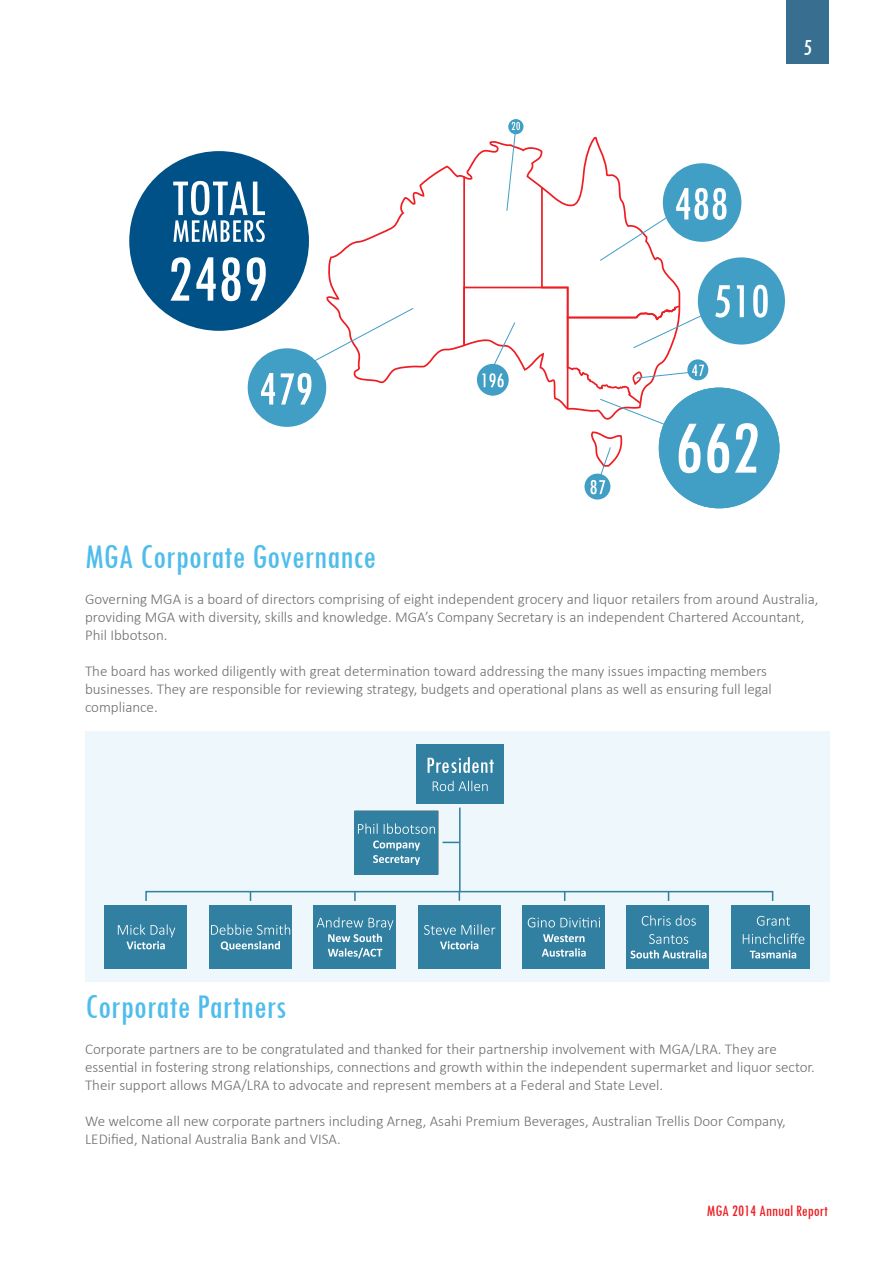
<style>
.page{position:relative;width:893px;height:1263px;background:#fff}
.page>*{position:absolute;margin:0;border:0;box-sizing:border-box;transform-origin:0 0}
.Paragraph_Headings{font:condensed 36px "Tw Cen";color:#4fbdec}
.t1{font:condensed 24px "Tw Cen";color:#fff}
.t2{font:condensed 16.5px "Tw Cen";color:#ee1d23}
.Main_Body{font:300 15px/18px "Calibri";color:#6c6d70}
</style>
<div class="page">
<div style="left:787px;top:0;width:42px;height:64px;background:#386e8f"></div>
<div style="left:248px;top:348px;width:78px;height:79px;background:#419ec5;border-radius:50%"></div>
<svg style="left:508px;top:119px;width:15px;height:15px"></svg>
<div style="left:584px;top:474px;width:26px;height:25px;background:#419ec5;border-radius:50%"></div>
<svg style="left:326px;top:165px;width:137px;height:226px"></svg>
<div style="left:698px;top:257px;width:87px;height:88px;background:#419ec5;border-radius:50%"></div>
<svg style="left:309px;top:308px;width:104px;height:56px"></svg>
<div style="left:659px;top:388px;width:120px;height:120px;background:#419ec5;border-radius:50%"></div>
<div style="left:129px;top:151px;width:180px;height:180px;background:#005187;border-radius:50%"></div>
<svg style="left:173px;top:181px;width:92px;height:61px"></svg>
<svg style="left:261px;top:373px;width:14px;height:32px"></svg>
<svg style="left:281px;top:373px;width:30px;height:32px"></svg>
<svg style="left:170px;top:257px;width:20px;height:44px"></svg>
<svg style="left:196px;top:257px;width:20px;height:44px"></svg>
<svg style="left:222px;top:257px;width:19px;height:44px"></svg>
<svg style="left:247px;top:257px;width:19px;height:44px"></svg>
<svg style="left:463px;top:122px;width:305px;height:372px"></svg>
<div style="left:85px;top:731px;width:744px;height:250px;background:#edf7fc"></div>
<div style="left:416px;top:744px;width:87px;height:59px;background:#3180a1"></div>
<div style="left:145px;top:891px;width:628px;height:11px;border:2px solid #3180a1"></div>
<svg style="left:354px;top:891px;width:2px;height:10px"></svg>
<hr style="left:459px;top:807px;width:2px;height:84px;background:#3180a1">
<svg style="left:442px;top:842px;width:17px;height:1px"></svg>
<div style="left:105px;top:905px;width:82px;height:63px;background:#3180a1"></div>
<svg style="left:118px;top:924px;width:57px;height:25px"></svg>
<div style="left:209px;top:905px;width:83px;height:63px;background:#3180a1"></div>
<svg style="left:211px;top:924px;width:79px;height:11px"></svg>
<svg style="left:221px;top:941px;width:59px;height:10px"></svg>
<div style="left:313px;top:905px;width:83px;height:63px;background:#3180a1"></div>
<svg style="left:317px;top:917px;width:76px;height:25px"></svg>
<svg style="left:328px;top:948px;width:54px;height:10px"></svg>
<div style="left:418px;top:905px;width:82px;height:63px;background:#3180a1"></div>
<svg style="left:424px;top:924px;width:71px;height:11px"></svg>
<svg style="left:440px;top:941px;width:38px;height:8px"></svg>
<div style="left:522px;top:905px;width:83px;height:63px;background:#3180a1"></div>
<svg style="left:528px;top:918px;width:72px;height:9px"></svg>
<svg style="left:543px;top:934px;width:41px;height:8px"></svg>
<svg style="left:542px;top:948px;width:44px;height:9px"></svg>
<div style="left:626px;top:905px;width:83px;height:63px;background:#3180a1"></div>
<svg style="left:642px;top:915px;width:54px;height:11px"></svg>
<svg style="left:649px;top:934px;width:39px;height:10px"></svg>
<svg style="left:631px;top:950px;width:75px;height:8px"></svg>
<div style="left:731px;top:905px;width:78px;height:63px;background:#3180a1"></div>
<svg style="left:757px;top:916px;width:33px;height:10px"></svg>
<svg style="left:743px;top:933px;width:61px;height:11px"></svg>
<svg style="left:750px;top:950px;width:46px;height:8px"></svg>
<div style="left:354px;top:811px;width:84px;height:64px;background:#3180a1"></div>
<svg style="left:358px;top:823px;width:20px;height:11px"></svg>
<svg style="left:384px;top:823px;width:51px;height:11px"></svg>
<svg style="left:373px;top:840px;width:47px;height:25px"></svg>
<svg style="left:428px;top:757px;width:66px;height:16px"></svg>
<svg style="left:433px;top:781px;width:55px;height:10px"></svg>
<h2 class="t1" style="left:803px;top:33px;width:10px">5</h2>
<p class="Paragraph_Headings" style="left:85px;top:535px;width:293px">MGA Corporate Governance</p>
<p class="Main_Body" style="left:85px;top:590px;width:735px">Governing MGA is a board of directors comprising of eight independent grocery and liquor retailers from around Australia, providing MGA with diversity, skills and knowledge. MGA’s Company Secretary is an independent Chartered Accountant,<br>Phil Ibbotson.</p>
<p class="Main_Body" style="left:85px;top:662px;width:688px">The board has worked diligently with great determination toward addressing the many issues impacting members businesses. They are responsible for reviewing strategy, budgets and operational plans as well as ensuring full legal compliance.</p>
<p class="Paragraph_Headings" style="left:85px;top:985px;width:203px">Corporate Partners</p>
<p class="Main_Body" style="left:85px;top:1040px;width:731px">Corporate partners are to be congratulated and thanked for their partnership involvement with MGA/LRA. They are essential in fostering strong relationships, connections and growth within the independent supermarket and liquor sector.<br>Their support allows MGA/LRA to advocate and represent members at a Federal and State Level.</p>
<p class="Main_Body" style="left:85px;top:1112px;width:702px">We welcome all new corporate partners including Arneg, Asahi Premium Beverages, Australian Trellis Door Company,<br>LEDified, National Australia Bank and VISA.</p>
<p class="t2" style="left:707px;top:1201px;width:123px">MGA 2014 Annual Report</p>
</div>
